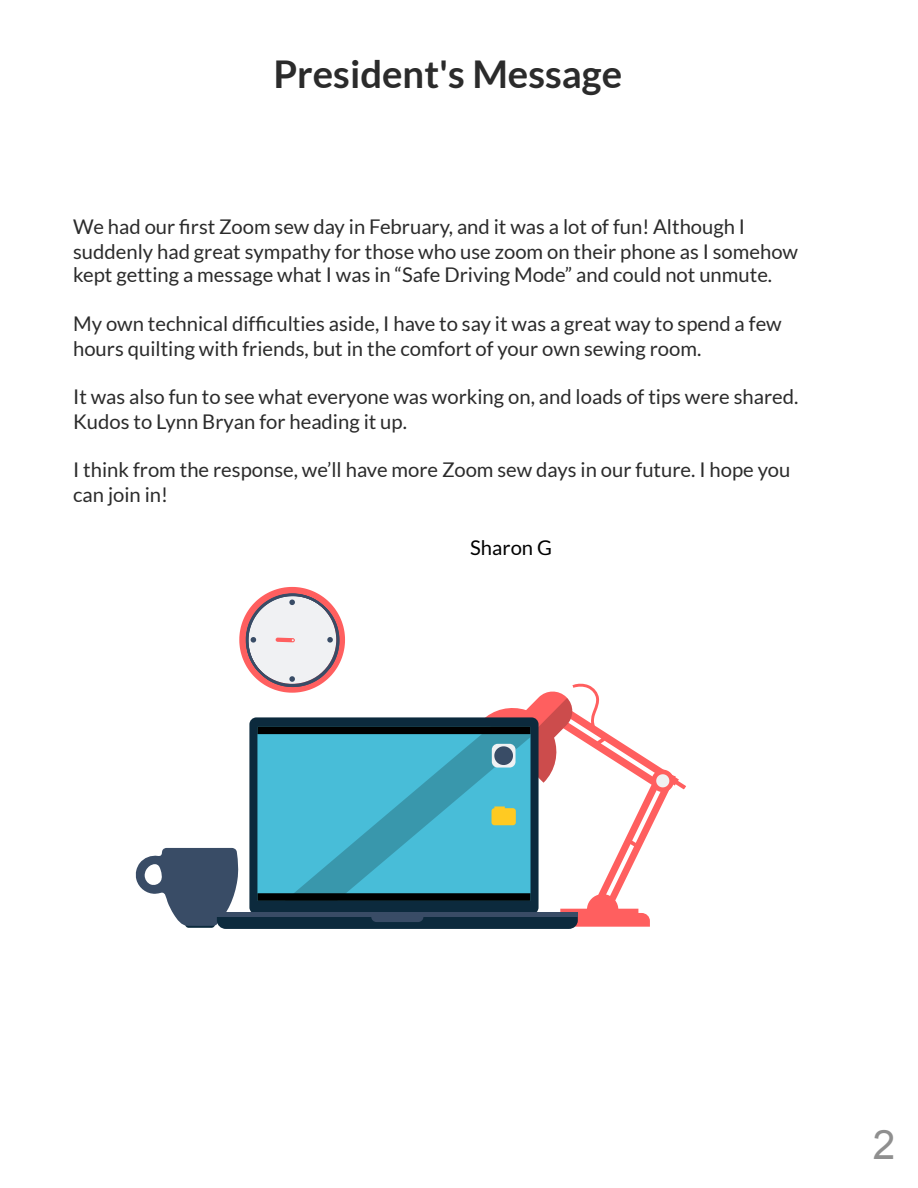
<style>
.page{position:relative;width:918px;height:1188px;background:#fff}
.page>*{position:absolute;margin:0;border:0;box-sizing:border-box;transform-origin:0 0}
.t1{font:40.5px "Arial";color:#8f8f8f}
.t2{font:700 38.25px "Lato";color:#2b2b2b}
.t3{font:20.25px/24.8px "Lato";color:#2b2b2b}
.t4{font:20.25px "Lato";color:#000}
</style>
<div class="page">
<svg style="left:136px;top:586px;width:550px;height:343px"></svg>
<h2 class="t2" style="left:273px;top:50px;width:350px">President's Message</h2>
<p class="t3" style="left:73px;top:214px;width:727px;line-height:24.2px">We had our fi rst Zoom sew day in February, and it was a lot of fun! Although I suddenly had great sympathy for those who use zoom on their phone as I somehow kept getting a message what I was in “Safe Driving Mode” and could not unmute.</p>
<p class="t3" style="left:73px;top:311px;width:710px">My own technical difficulties aside, I have to say it was a great way to spend a few hours quilting with friends, but in the comfort of your own sewing room.</p>
<p class="t3" style="left:73px;top:384px;width:727px">It was also fun to see what everyone was working on, and loads of tips were shared.<br>Kudos to Lynn Bryan for heading it up.</p>
<p class="t3" style="left:73px;top:457px;width:719px">I think from the response, we’ll have more Zoom sew days in our future. I hope you can join in!</p>
<p class="t4" style="left:470px;top:535px;width:83px">Sharon G</p>
<h1 class="t1" style="left:873px;top:1122px;width:24px">2</h1>
</div>
